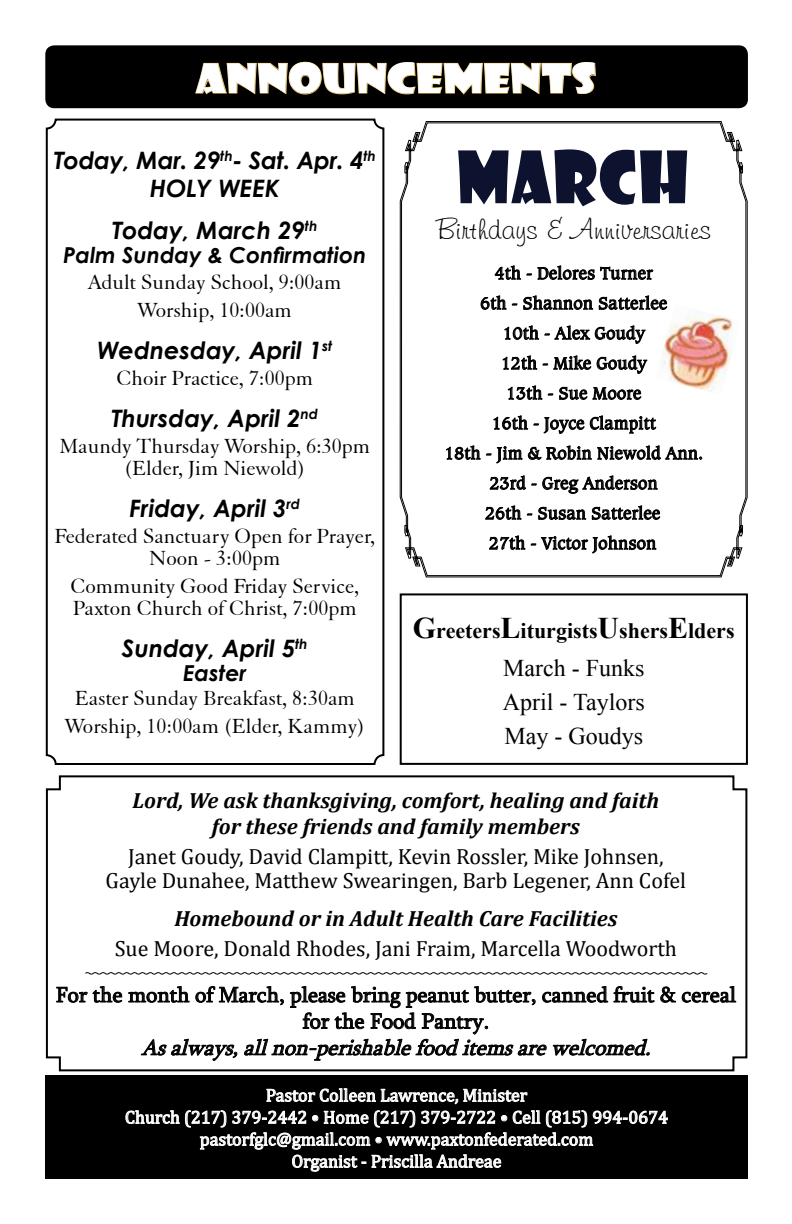
<style>
.page{position:relative;width:792px;height:1224px;background:#fff}
.page>*{position:absolute;margin:0;border:0;box-sizing:border-box;transform-origin:0 0}
.t1{font:70.4px "Showcard Gothic";letter-spacing:.03em;color:#0d122f;scale:.91 1}
.t2{font:39.6px "Showcard Gothic";color:#fff;scale:1.23 1}
.t3{font:28px "Freehand 591 BT Regular A";color:#000;scale:1.05 1}
.t4{font:italic 700 24px/28px "Century Gothic";color:#000;text-align:center}
.t5{font:24px/34px "Times New Roman";color:#000;text-align:justify}
.t6{font:22px/22px "Elegant Garamond BT";color:#000;text-align:center}
.t7{font:22px/24px "Cambria";color:#000;text-align:center}
.t8{font:italic 700 22px/26px "Cambria";color:#000;text-align:center}
.t9{font:22px/26.4px "Sylfaen";color:#000;text-align:center}
.t10{font:italic 22px "Sylfaen";color:#000}
.t11{font:700 22px "Times New Roman";color:#000}
.t12{font:italic 700 22px "Century Gothic";color:#000}
.t13{font:18px/30px "Caxton BT";color:#000;text-align:center}
.t14{font:18px/22px "Cambria";color:#fff;text-align:center}
.s1{font-size:30px}
</style>
<div class="page">
<div style="left:45px;top:45px;width:703px;height:63px;background:#000;border-radius:9px"></div>
<svg style="left:195px;top:61px;width:401px;height:34px"></svg>
<div style="left:46px;top:119px;width:338px;height:646px;border:2px solid #000;border-radius:9px"></div>
<div style="left:45px;top:1075px;width:703px;height:104px;background:#000"></div>
<svg style="left:266px;top:1088px;width:261px;height:16px"></svg>
<svg style="left:126px;top:1110px;width:542px;height:62px"></svg>
<svg style="left:45px;top:775px;width:703px;height:297px"></svg>
<svg style="left:399px;top:121px;width:349px;height:457px"></svg>
<svg style="left:85px;top:972px;width:623px;height:3px"></svg>
<div style="left:400px;top:593px;width:348px;height:172px;border:2px solid #000"></div>
<h2 class="t2" style="left:196px;top:52px;width:327px">ANNOUNCEMENTS</h2>
<p class="t4" style="left:54px;top:145px;width:324px">Today, Mar. 29<sup>th</sup>- Sat. Apr. 4<sup>th<br></sup>HOLY WEEK</p>
<p class="t4" style="left:112px;top:215px;width:207px">Today, March 29<sup>th</sup></p>
<p class="t12" style="left:63px;top:238px;width:305px">Palm Sunday &amp; Confirmation</p>
<p class="t6" style="left:88px;top:268px;width:255px;line-height:28px">Adult Sunday School, 9:00am<br>Worship, 10:00am</p>
<p class="t4" style="left:97px;top:335px;width:237px">Wednesday, April 1<sup>st</sup></p>
<p class="t6" style="left:116px;top:367px;width:198px">Choir Practice, 7:00pm</p>
<p class="t4" style="left:111px;top:403px;width:208px">Thursday, April 2<sup>nd</sup></p>
<p class="t6" style="left:59px;top:435px;width:312px">Maundy Thursday Worship, 6:30pm (Elder, Jim Niewold)</p>
<p class="t4" style="left:129px;top:493px;width:172px">Friday, April 3<sup>rd</sup></p>
<p class="t6" style="left:54px;top:525px;width:322px">Federated Sanctuary Open for Prayer,<br>Noon - 3:00pm</p>
<p class="t6" style="left:70px;top:575px;width:290px;text-align:left">Community Good Friday Service,<br>Paxton Church of Christ, 7:00pm</p>
<p class="t4" style="left:122px;top:633px;width:187px">Sunday, April 5<sup>th</sup></p>
<p class="t12" style="left:183px;top:656px;width:65px">Easter</p>
<p class="t6" style="left:65px;top:684px;width:301px;line-height:28px">Easter Sunday Breakfast, 8:30am<br>Worship, 10:00am (Elder, Kammy)</p>
<h1 class="t1" style="left:457px;top:130px;width:256px">MARCH</h1>
<p class="t3" style="left:436px;top:212px;width:263px">Birthdays &amp; Anniversaries</p>
<p class="t13" style="left:444px;top:258px;width:260px">4th - Delores Turner<br>6th - Shannon Satterlee<br>10th - Alex Goudy<br>12th - Mike Goudy<br>13th - Sue Moore<br>16th - Joyce Clampitt<br>18th - Jim &amp; Robin Niewold Ann.<br>23rd - Greg Anderson<br>26th - Susan Satterlee<br>27th - Victor Johnson</p>
<p class="t11" style="left:413px;top:615px;width:323px"><span class="s1">G</span>reeters<span class="s1">L</span>iturgists<span class="s1">U</span>shers<span class="s1">E</span>lders</p>
<p class="t5" style="left:503px;top:651px;width:143px">March - Funks April - Taylors May - Goudys</p>
<p class="t8" style="left:133px;top:787px;width:528px">Lord, We ask thanksgiving, comfort, healing and faith for these friends and family members</p>
<p class="t7" style="left:106px;top:844px;width:582px">Janet Goudy, David Clampitt, Kevin Rossler, Mike Johnsen,<br>Gayle Dunahee, Matthew Swearingen, Barb Legener, Ann Cofel</p>
<p class="t8" style="left:174px;top:905px;width:445px">Homebound or in Adult Health Care Facilities</p>
<p class="t7" style="left:115px;top:936px;width:564px">Sue Moore, Donald Rhodes, Jani Fraim, Marcella Woodworth</p>
<p class="t9" style="left:56px;top:981px;width:682px">For the month of March, please bring peanut butter, canned fruit &amp; cereal for the Food Pantry.</p>
<p class="t10" style="left:141px;top:1033px;width:518px">Asalways,allnon-perishablefooditemsarewelcomed.</p>
<p class="t14" style="left:125px;top:1084px;width:545px">Pastor Colleen Lawrence, Minister<br>Church (217) 379-2442 • Home (217) 379-2722 • Cell (815) 994-0674 pastorfglc@gmail.com • www.paxtonfederated.com<br>Organist - Priscilla Andreae</p>
</div>
